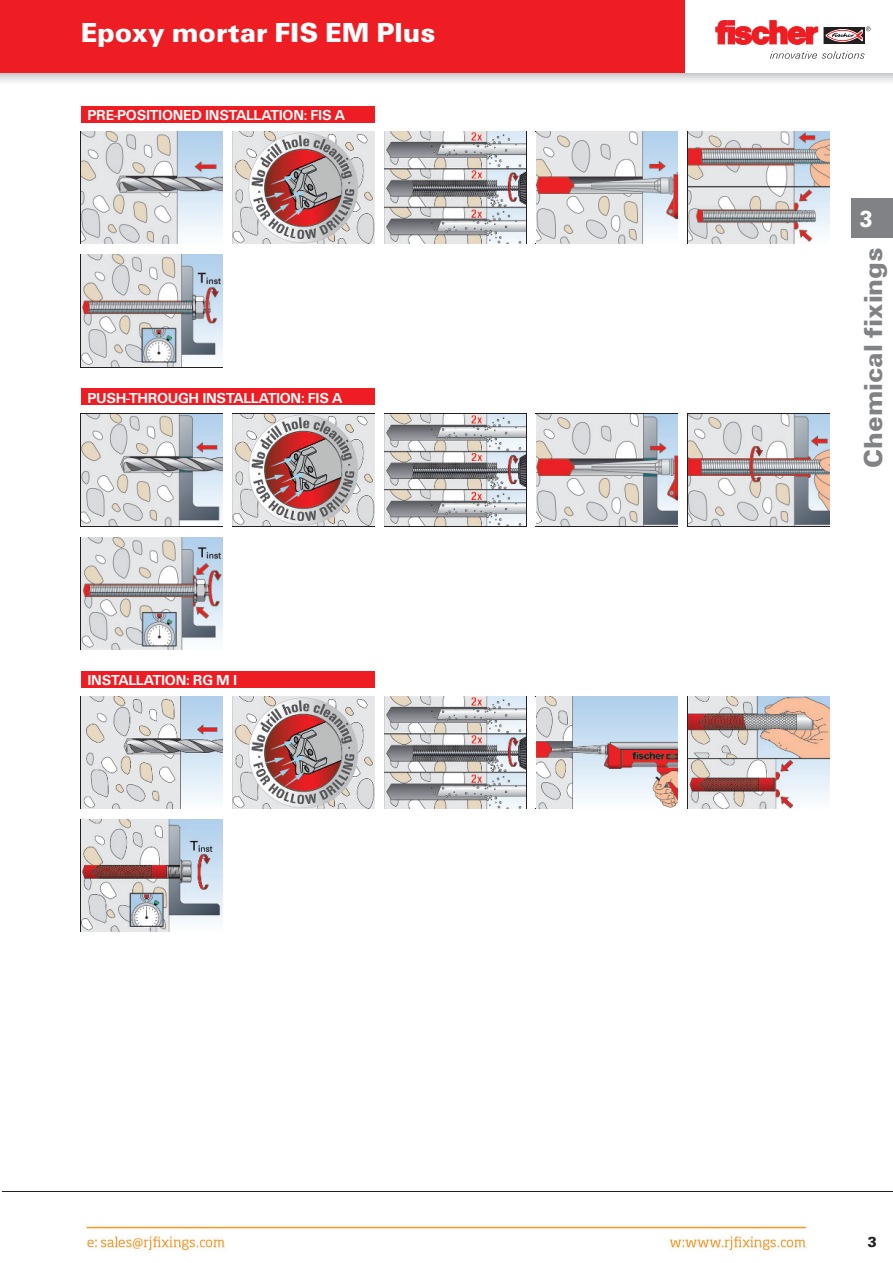
<style>
.page{position:relative;width:893px;height:1263px;background:#fff}
.page>*{position:absolute;margin:0;border:0;box-sizing:border-box;transform-origin:0 0}
.t1{font:900 28.5px "Fi We";color:#fff}
.t2{font:900 27px "Fi We";color:#808285}
.t3{font:900 24px "Fi We";color:#fff;scale:.88 1}
.t4{font:700 15px "Fi We";letter-spacing:-.02em;color:#fff}
.t5{font:900 15px "Fi We";color:#231f20}
</style>
<div class="page">
<img style="left:0;top:72px;width:892px;height:10px">
<div style="left:0;top:0;width:892px;height:72px;background:#ee1d23"></div>
<hr style="left:3px;top:1192px;width:889px;height:1px;background:#231f20">
<div style="left:685px;top:0;width:207px;height:72px;background:#fff"></div>
<svg style="left:715px;top:21px;width:102px;height:24px"></svg>
<svg style="left:823px;top:26px;width:47px;height:18px"></svg>
<svg style="left:770px;top:51px;width:94px;height:8px"></svg>
<div style="left:850px;top:198px;width:42px;height:40px;background:#808285"></div>
<div style="left:81px;top:106px;width:293px;height:17px;background:#ee1d23"></div>
<hr style="left:80px;top:131px;width:143px;height:1px;background:#231f20">
<hr style="left:80px;top:132px;width:1px;height:111px;background:#231f20">
<hr style="left:222px;top:132px;width:1px;height:111px;background:#231f20">
<hr style="left:80px;top:243px;width:143px;height:1px;background:#231f20">
<hr style="left:80px;top:254px;width:143px;height:1px;background:#231f20">
<hr style="left:80px;top:255px;width:1px;height:112px;background:#231f20">
<hr style="left:222px;top:255px;width:1px;height:112px;background:#231f20">
<hr style="left:80px;top:367px;width:143px;height:1px;background:#231f20">
<hr style="left:232px;top:131px;width:143px;height:1px;background:#231f20">
<hr style="left:232px;top:132px;width:1px;height:111px;background:#231f20">
<hr style="left:374px;top:132px;width:1px;height:111px;background:#231f20">
<hr style="left:232px;top:243px;width:143px;height:1px;background:#231f20">
<hr style="left:384px;top:131px;width:142px;height:1px;background:#231f20">
<hr style="left:526px;top:132px;width:1px;height:111px;background:#231f20">
<hr style="left:384px;top:243px;width:142px;height:1px;background:#231f20">
<hr style="left:535px;top:131px;width:143px;height:1px;background:#231f20">
<hr style="left:535px;top:132px;width:1px;height:111px;background:#231f20">
<hr style="left:677px;top:132px;width:1px;height:111px;background:#231f20">
<hr style="left:535px;top:243px;width:143px;height:1px;background:#231f20">
<hr style="left:687px;top:131px;width:143px;height:1px;background:#231f20">
<hr style="left:687px;top:132px;width:1px;height:111px;background:#231f20">
<hr style="left:829px;top:132px;width:1px;height:111px;background:#231f20">
<hr style="left:687px;top:243px;width:143px;height:1px;background:#231f20">
<img style="left:81px;top:132px;width:141px;height:111px">
<img style="left:233px;top:132px;width:141px;height:111px">
<img style="left:384px;top:132px;width:142px;height:111px">
<img style="left:536px;top:132px;width:141px;height:111px">
<img style="left:688px;top:132px;width:141px;height:111px">
<img style="left:81px;top:255px;width:141px;height:112px">
<div style="left:81px;top:389px;width:293px;height:16px;background:#ee1d23"></div>
<hr style="left:80px;top:413px;width:143px;height:1px;background:#231f20">
<hr style="left:80px;top:414px;width:1px;height:112px;background:#231f20">
<hr style="left:222px;top:414px;width:1px;height:112px;background:#231f20">
<hr style="left:80px;top:526px;width:143px;height:1px;background:#231f20">
<hr style="left:80px;top:537px;width:1px;height:112px;background:#231f20">
<hr style="left:222px;top:537px;width:1px;height:112px;background:#231f20">
<hr style="left:80px;top:649px;width:143px;height:1px;background:#231f20">
<hr style="left:232px;top:413px;width:143px;height:1px;background:#231f20">
<hr style="left:232px;top:414px;width:1px;height:112px;background:#231f20">
<hr style="left:374px;top:414px;width:1px;height:112px;background:#231f20">
<hr style="left:232px;top:526px;width:143px;height:1px;background:#231f20">
<hr style="left:384px;top:413px;width:142px;height:1px;background:#231f20">
<hr style="left:526px;top:414px;width:1px;height:112px;background:#231f20">
<hr style="left:384px;top:526px;width:142px;height:1px;background:#231f20">
<hr style="left:535px;top:413px;width:143px;height:1px;background:#231f20">
<hr style="left:535px;top:414px;width:1px;height:112px;background:#231f20">
<hr style="left:677px;top:414px;width:1px;height:112px;background:#231f20">
<hr style="left:535px;top:526px;width:143px;height:1px;background:#231f20">
<hr style="left:687px;top:413px;width:143px;height:1px;background:#231f20">
<hr style="left:687px;top:414px;width:1px;height:112px;background:#231f20">
<hr style="left:829px;top:414px;width:1px;height:112px;background:#231f20">
<hr style="left:687px;top:526px;width:143px;height:1px;background:#231f20">
<img style="left:81px;top:414px;width:141px;height:112px">
<img style="left:233px;top:414px;width:141px;height:112px">
<img style="left:384px;top:414px;width:142px;height:112px">
<img style="left:536px;top:414px;width:141px;height:112px">
<img style="left:688px;top:414px;width:141px;height:112px">
<img style="left:81px;top:537px;width:141px;height:112px">
<div style="left:81px;top:671px;width:293px;height:17px;background:#ee1d23"></div>
<hr style="left:80px;top:696px;width:1px;height:112px;background:#231f20">
<hr style="left:222px;top:696px;width:1px;height:112px;background:#231f20">
<hr style="left:80px;top:808px;width:143px;height:1px;background:#231f20">
<hr style="left:80px;top:819px;width:143px;height:1px;background:#231f20">
<hr style="left:80px;top:820px;width:1px;height:111px;background:#231f20">
<hr style="left:222px;top:820px;width:1px;height:111px;background:#231f20">
<hr style="left:80px;top:931px;width:143px;height:1px;background:#231f20">
<hr style="left:232px;top:696px;width:1px;height:112px;background:#231f20">
<hr style="left:374px;top:696px;width:1px;height:112px;background:#231f20">
<hr style="left:232px;top:808px;width:143px;height:1px;background:#231f20">
<hr style="left:526px;top:696px;width:1px;height:112px;background:#231f20">
<hr style="left:384px;top:808px;width:142px;height:1px;background:#231f20">
<hr style="left:535px;top:696px;width:1px;height:112px;background:#231f20">
<hr style="left:677px;top:696px;width:1px;height:112px;background:#231f20">
<hr style="left:535px;top:808px;width:143px;height:1px;background:#231f20">
<hr style="left:687px;top:696px;width:1px;height:112px;background:#231f20">
<hr style="left:829px;top:696px;width:1px;height:112px;background:#231f20">
<hr style="left:687px;top:808px;width:143px;height:1px;background:#231f20">
<img style="left:81px;top:696px;width:141px;height:112px">
<img style="left:233px;top:696px;width:141px;height:112px">
<img style="left:384px;top:696px;width:142px;height:112px">
<img style="left:536px;top:696px;width:141px;height:112px">
<img style="left:688px;top:696px;width:141px;height:112px">
<img style="left:81px;top:820px;width:141px;height:111px">
<img style="left:84px;top:1224px;width:723px;height:27px">
<h1 class="t1" style="left:81px;top:22px;width:356px">Epoxy mortar FIS EM Plus</h1>
<p class="t4" style="left:87px;top:110px;width:259px">PRE-POSITIONED INSTALLATION: FIS A</p>
<p class="t4" style="left:87px;top:392px;width:256px">PUSH-THROUGH INSTALLATION: FIS A</p>
<p class="t4" style="left:87px;top:675px;width:151px">INSTALLATION: RG M I</p>
<h3 class="t3" style="left:859px;top:211px;width:16px">3</h3>
<h2 class="t2" style="left:863px;top:468px;width:222px;rotate:-90deg">Chemical fixings</h2>
<p class="t5" style="left:867px;top:1237px;width:11px">3</p>
</div>
